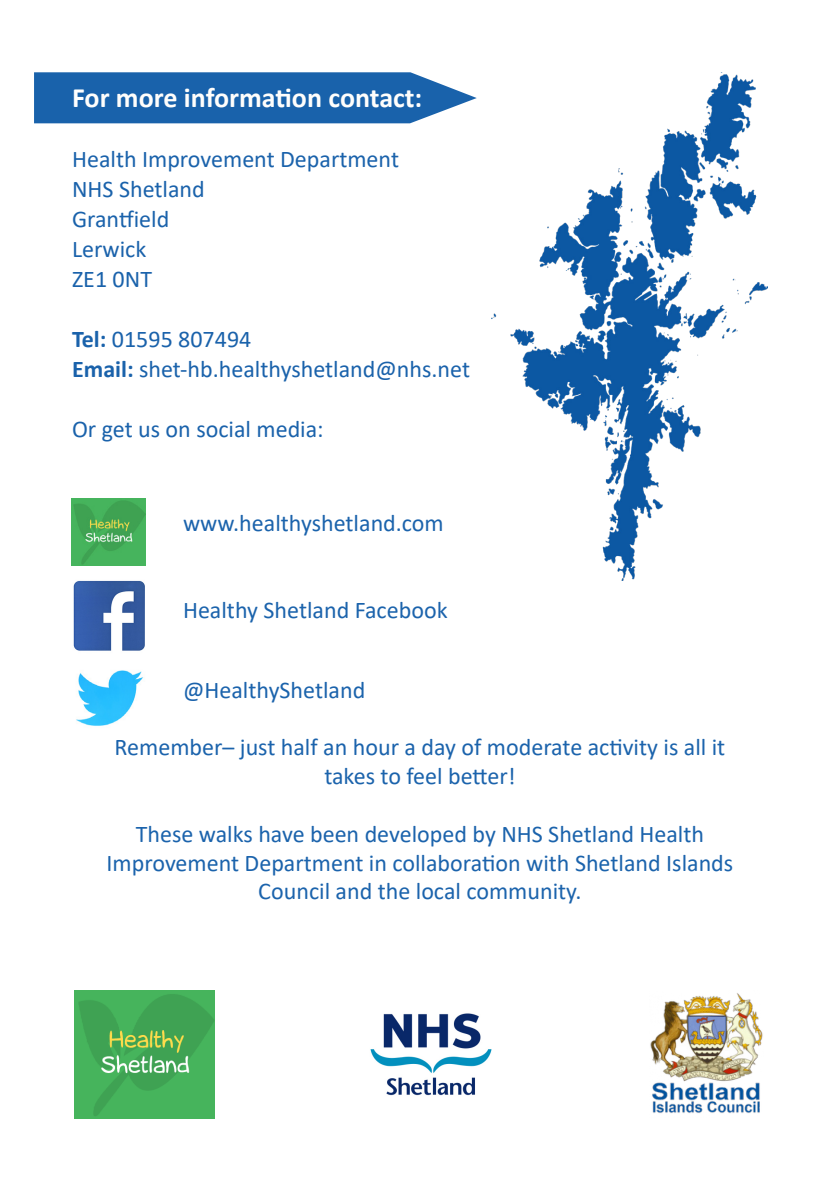
<style>
.page{position:relative;width:840px;height:1191px;background:#fff}
.page>*{position:absolute;margin:0;border:0;box-sizing:border-box;transform-origin:0 0}
.t1{font:700 28px "Calibri";color:#fffefc}
.t2{font:24px/28.8px "Calibri";color:#1b63ac;text-align:center}
.t3{font:24px/30px "Calibri";color:#1a62ab}
.s1{color:#fff}
.s2{font-weight:700}
</style>
<div class="page">
<svg style="left:34px;top:72px;width:442px;height:51px;background:#2b6eb1"></svg>
<img style="left:491px;top:72px;width:276px;height:508px">
<img style="left:74px;top:990px;width:140px;height:129px">
<img style="left:370px;top:1013px;width:122px;height:83px">
<img style="left:650px;top:993px;width:112px;height:120px">
<img style="left:72px;top:498px;width:73px;height:67px">
<img style="left:73px;top:580px;width:72px;height:71px">
<img style="left:76px;top:670px;width:68px;height:56px">
<p class="t1" style="left:72px;top:78px;width:351px"><span class="s1">F</span>or more information contact:</p>
<p class="t3" style="left:72px;top:144px;width:328px">Health Improvement Department<br>NHS Shetland<br>Grantfield<br>Lerwick<br>ZE1 0NT</p>
<p class="t3" style="left:72px;top:324px;width:399px"><span class="s2">Tel:</span> 01595 807494<br><span class="s2">Email:</span> shet-hb.healthyshetland@nhs.net</p>
<p class="t3" style="left:72px;top:414px;width:253px">Or get us on social media:</p>
<p class="t2" style="left:183px;top:508px;width:262px">www.healthyshetland.com</p>
<p class="t2" style="left:183px;top:595px;width:266px">Healthy Shetland Facebook</p>
<p class="t2" style="left:183px;top:674px;width:184px">@HealthyShetland</p>
<p class="t2" style="left:114px;top:732px;width:612px">Remember– just half an hour a day of moderate activity is all it takes to feel better!</p>
<p class="t2" style="left:106px;top:818px;width:628px">These walks have been developed by NHS Shetland Health<br>Improvement Department in collaboration with Shetland Islands<br>Council and the local community.</p>
</div>
